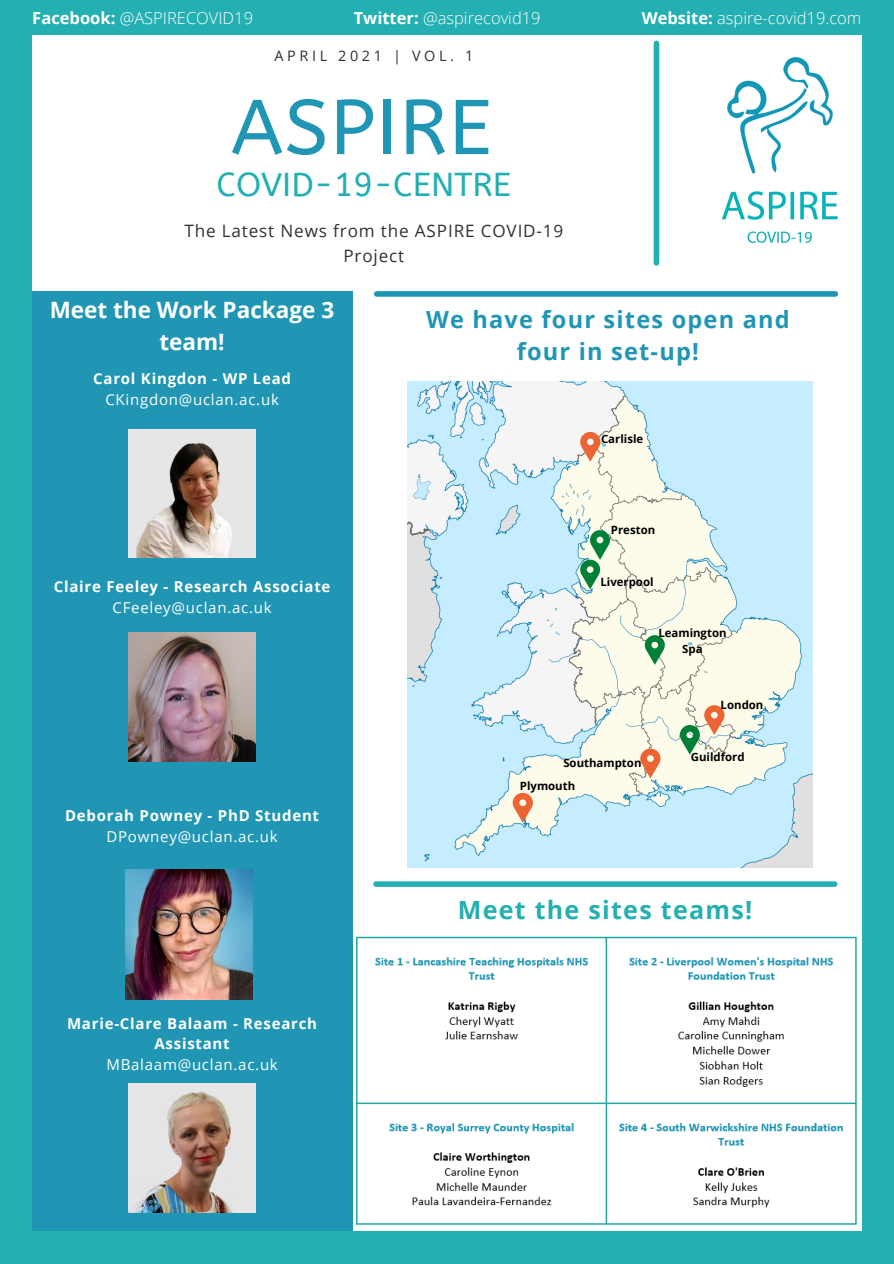
<style>
.page{position:relative;width:894px;height:1264px;background:#fff}
.page>*{position:absolute;margin:0;border:0;box-sizing:border-box;transform-origin:0 0}
.t1{font:77.4px "A Bee Zee";letter-spacing:.02em;color:#2096b4}
.t2{font:33px "A Bee Zee";color:#24afb2}
.t3{font:700 25.05px "Open Sans";letter-spacing:.05em;color:#24afb2}
.t4{font:700 23.55px/32.7px "Open Sans";letter-spacing:.05em;color:#2096b4;text-align:center}
.t5{font:700 22.5px/31.5px "Open Sans";color:#fefffe;text-align:center}
.t6{font:17.1px/25.7px "Open Sans";letter-spacing:.05em;color:#313131;text-align:center}
.t7{font:300 16.5px "Open Sans";color:#fefffe}
.t8{font:700 15px/20.7px "Open Sans";letter-spacing:.05em;color:#fefffe;text-align:center}
.t9{font:15px "Open Sans";letter-spacing:.05em;color:#fefffe}
.t10{font:14.4px "Open Sans";letter-spacing:.25em;color:#313131}
.t11{font:700 11.4px/16px "Open Sans";color:#000;text-align:center}
.s1{font-weight:700}
</style>
<div class="page">
<div style="left:0;top:0;width:893px;height:1263px;background:#24afb2"></div>
<div style="left:32px;top:35px;width:829px;height:1195px;background:#fefffe"></div>
<img style="left:722px;top:57px;width:116px;height:186px">
<div style="left:32px;top:291px;width:320px;height:939px;background:#2096b4"></div>
<div style="left:653px;top:43px;width:6px;height:220px;background:#24afb2"></div>
<img style="left:407px;top:381px;width:404px;height:486px">
<svg style="left:580px;top:432px;width:20px;height:29px"></svg>
<svg style="left:580px;top:530px;width:29px;height:59px;background:#8cc4a1"></svg>
<svg style="left:644px;top:635px;width:20px;height:30px"></svg>
<svg style="left:679px;top:705px;width:45px;height:49px;background:#cac8aa"></svg>
<svg style="left:640px;top:748px;width:20px;height:30px"></svg>
<svg style="left:512px;top:792px;width:20px;height:30px"></svg>
<img style="left:128px;top:429px;width:128px;height:129px">
<img style="left:128px;top:632px;width:128px;height:129px">
<img style="left:128px;top:1083px;width:128px;height:128px">
<img style="left:356px;top:936px;width:501px;height:289px">
<div style="left:376px;top:881px;width:458px;height:5px;background:#24afb2"></div>
<div style="left:376px;top:291px;width:459px;height:6px;background:#2096b4"></div>
<img style="left:125px;top:869px;width:128px;height:130px">
<p class="t7" style="left:32px;top:7px;width:222px"><span class="s1">Facebook:</span> @ASPIRECOVID19</p>
<p class="t7" style="left:353px;top:7px;width:188px"><span class="s1">Twitter:</span> @aspirecovid19</p>
<p class="t7" style="left:641px;top:7px;width:221px"><span class="s1">Website:</span> aspire-covid19.com</p>
<p class="t10" style="left:274px;top:46px;width:200px">APRIL 2021 | VOL. 1</p>
<p class="t1" style="left:231px;top:83px;width:262px">ASPIRE</p>
<p class="t2" style="left:216px;top:166px;width:296px">COVID-19-CENTRE</p>
<p class="t6" style="left:184px;top:217px;width:380px">The Latest News from the ASPIRE COVID-19<br>Project</p>
<p class="t5" style="left:50px;top:294px;width:286px">Meet the Work Package 3 team!</p>
<p class="t8" style="left:93px;top:368px;width:199px">Carol Kingdon - WP Lead</p>
<p class="t9" style="left:105px;top:389px;width:175px">CKingdon@uclan.ac.uk</p>
<p class="t8" style="left:54px;top:576px;width:278px">Claire Feeley - Research Associate</p>
<p class="t9" style="left:112px;top:597px;width:161px">CFeeley@uclan.ac.uk</p>
<p class="t8" style="left:65px;top:804px;width:255px">Deborah Powney - PhD Student</p>
<p class="t9" style="left:106px;top:825px;width:173px">DPowney@uclan.ac.uk</p>
<p class="t8" style="left:67px;top:1012px;width:251px">Marie-Clare Balaam - Research<br>Assistant</p>
<p class="t9" style="left:106px;top:1054px;width:173px">MBalaam@uclan.ac.uk</p>
<p class="t4" style="left:426px;top:302px;width:365px">We have four sites open and four in set-up!</p>
<p class="t11" style="left:601px;top:430px;width:44px">Carlisle</p>
<p class="t11" style="left:610px;top:521px;width:46px">Preston</p>
<p class="t11" style="left:600px;top:574px;width:55px">Liverpool</p>
<p class="t11" style="left:658px;top:625px;width:70px">Leamington<br>Spa</p>
<p class="t11" style="left:563px;top:755px;width:80px">Southampton</p>
<p class="t11" style="left:519px;top:777px;width:57px">Plymouth</p>
<p class="t11" style="left:720px;top:696px;width:44px">London</p>
<p class="t11" style="left:690px;top:748px;width:55px">Guildford</p>
<p class="t3" style="left:457px;top:892px;width:296px">Meet the sites teams!</p>
</div>
